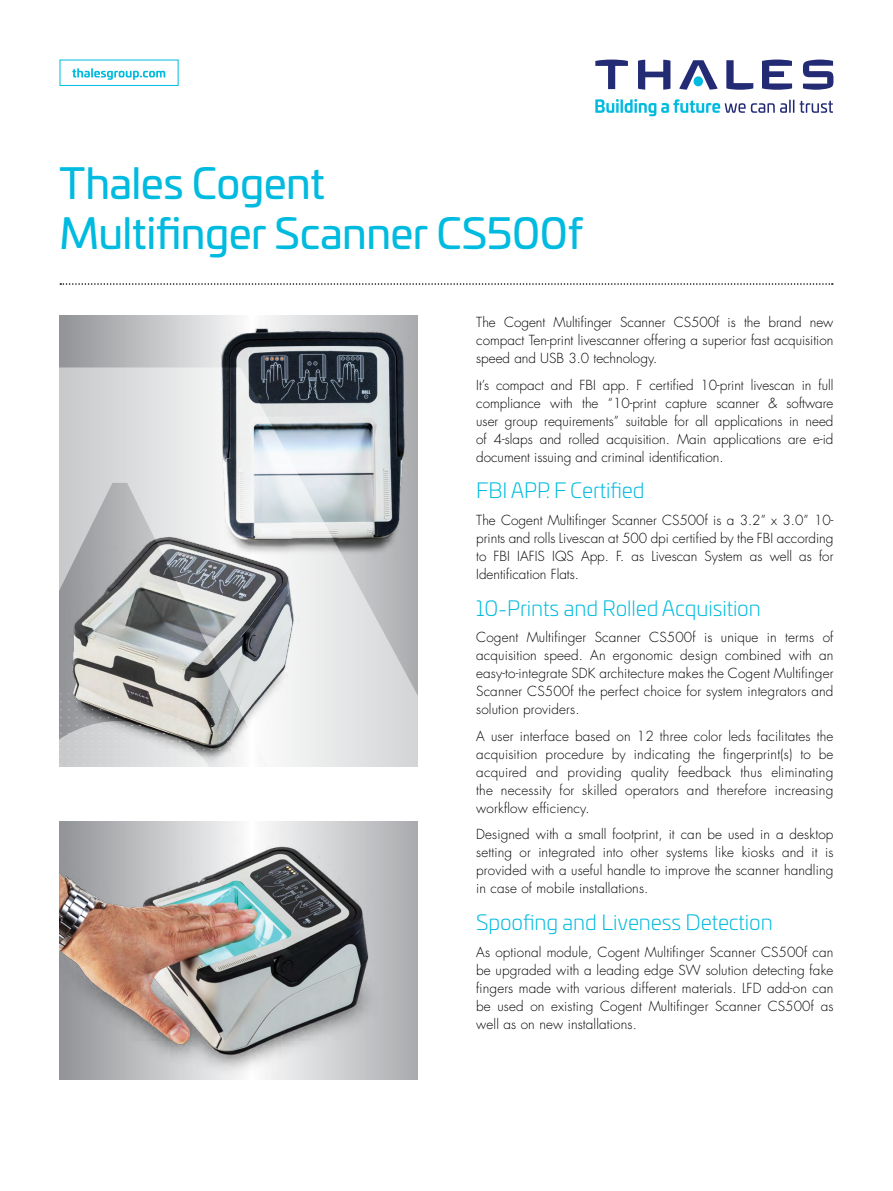
<style>
.page{position:relative;width:893px;height:1191px;background:#fff}
.page>*{position:absolute;margin:0;border:0;box-sizing:border-box;transform-origin:0 0}
.t1{font:42px/50.4px "Univia Pro";letter-spacing:-.01em;color:#00bbdf}
.t2{font:300 21px "Univia Pro";letter-spacing:-.005em;color:#00bbdf}
.t3{font:300 13.5px/18px "Futura LT";letter-spacing:.01em;color:#000;text-align:justify}
</style>
<div class="page">
<svg style="left:803px;top:60px;width:30px;height:30px"></svg>
<svg style="left:762px;top:60px;width:30px;height:30px"></svg>
<svg style="left:726px;top:60px;width:27px;height:30px"></svg>
<svg style="left:679px;top:60px;width:39px;height:30px"></svg>
<svg style="left:638px;top:60px;width:32px;height:30px"></svg>
<svg style="left:595px;top:60px;width:33px;height:29px"></svg>
<div style="left:694px;top:76px;width:9px;height:10px;background:#00bbdf;border-radius:50%"></div>
<svg style="left:595px;top:99px;width:24px;height:14px"></svg>
<hr style="left:620px;top:99px;width:3px;height:14px;background:#00bbdf">
<svg style="left:625px;top:99px;width:169px;height:17px"></svg>
<svg style="left:800px;top:101px;width:33px;height:12px"></svg>
<svg style="left:60px;top:315px;width:357px;height:52px;background:#bec0c2"></svg>
<img style="left:60px;top:821px;width:357px;height:258px">
<img style="left:216px;top:322px;width:194px;height:45px">
<svg style="left:60px;top:367px;width:358px;height:399px;background:#bcbec0"></svg>
<svg style="left:60px;top:283px;width:770px;height:2px"></svg>
<div style="left:60px;top:60px;width:119px;height:26px;border:1px solid #00bbdf"></div>
<svg style="left:72px;top:68px;width:93px;height:12px"></svg>
<h1 class="t1" style="left:60px;top:156px;width:525px">Thales Cogent<br>Multifinger Scanner CS500f</h1>
<p class="t3" style="left:476px;top:313px;width:359px">The Cogent Multifinger Scanner CS500f is the brand new compact Ten-print livescanner offering a superior fast acquisition speed and USB 3.0 technology.</p>
<p class="t3" style="left:476px;top:376px;width:359px">It’s compact and FBI app. F certified 10-print livescan in full compliance with the “10-print capture scanner &amp; software user group requirements” suitable for all applications in need of 4-slaps and rolled acquisition. Main applications are e-id document issuing and criminal identification.</p>
<h2 class="t2" style="left:476px;top:476px;width:170px">FBI APP. F Certified</h2>
<p class="t3" style="left:476px;top:511px;width:359px">The Cogent Multifinger Scanner CS500f is a 3.2” x 3.0” 10- prints and rolls Livescan at 500 dpi certified by the FBI according to FBI IAFIS IQS App. F. as Livescan System as well as for Identification Flats.</p>
<h2 class="t2" style="left:476px;top:593px;width:286px">10-Prints and Rolled Acquisition</h2>
<p class="t3" style="left:476px;top:629px;width:359px">Cogent Multifinger Scanner CS500f is unique in terms of acquisition speed. An ergonomic design combined with an easy-to-integrate SDK architecture makes the Cogent Multifinger Scanner CS500f the perfect choice for system integrators and solution providers.</p>
<p class="t3" style="left:476px;top:727px;width:359px">A user interface based on 12 three color leds facilitates the acquisition procedure by indicating the fingerprint(s) to be acquired and providing quality feedback thus eliminating the necessity for skilled operators and therefore increasing workflow efficiency.</p>
<p class="t3" style="left:476px;top:825px;width:359px">Designed with a small footprint, it can be used in a desktop setting or integrated into other systems like kiosks and it is provided with a useful handle to improve the scanner handling in case of mobile installations.</p>
<h2 class="t2" style="left:476px;top:907px;width:298px">Spoofing and Liveness Detection</h2>
<p class="t3" style="left:476px;top:943px;width:359px">As optional module, Cogent Multifinger Scanner CS500f can be upgraded with a leading edge SW solution detecting fake fingers made with various different materials. LFD add-on can be used on existing Cogent Multifinger Scanner CS500f as well as on new installations.</p>
</div>
